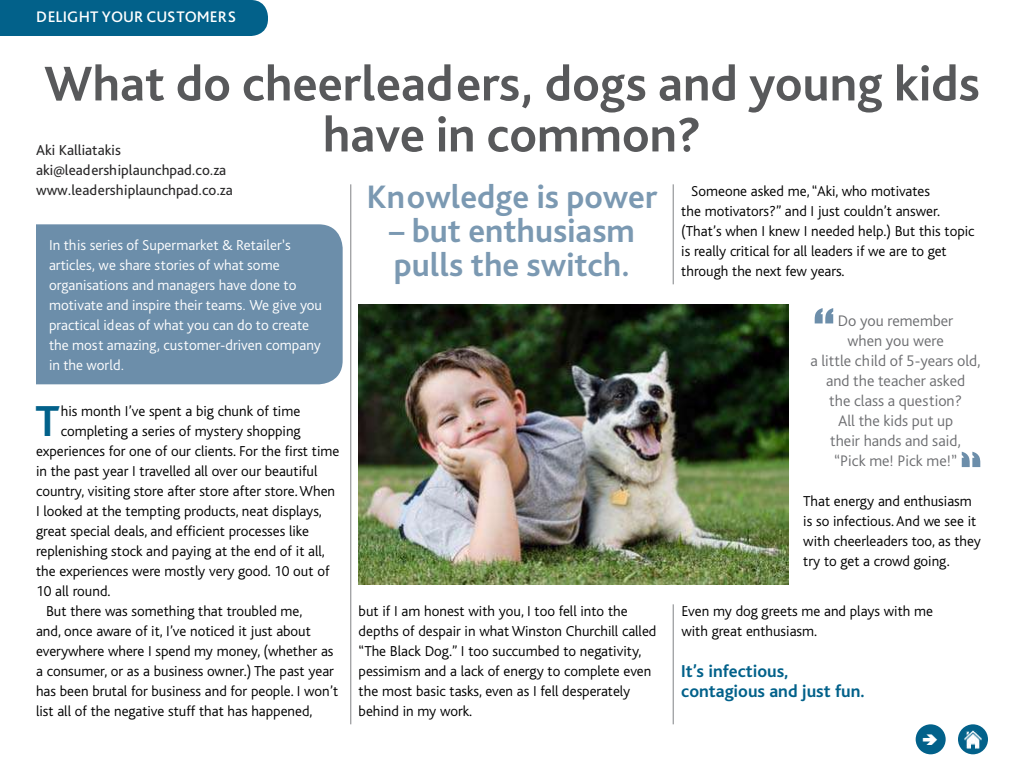
<style>
.page{position:relative;width:1024px;height:768px;background:#fff}
.page>*{position:absolute;margin:0;border:0;box-sizing:border-box;transform-origin:0 0}
.t1{font:60px "Impact";color:#6c8eaa}
.t2{font:700 51px/51px "Bliss Pro";color:#58595b;text-align:center}
.t3{font:700 45.3px "Bliss Pro";color:#02618a}
.t4{font:700 34px/34px "Bliss Pro";color:#7b99b2}
.t5{font:700 18px/20px "Bliss";color:#02618a}
.t6{font:300 16px/20px "Bliss Pro";color:#6d6e71;text-align:center}
.t7{font:500 16px "Bliss Pro";color:#fff}
.t8{font:300 15px/20px "Bliss";color:#000}
.t9{font:300 15px/20px "Bliss Pro";color:#fff}
.t10{font:15px/20px "Bliss Pro";color:#292829}
</style>
<div class="page">
<div style="left:36px;top:224px;width:307px;height:160px;background:#6c8eaa"></div>
<div style="left:916px;top:724px;width:30px;height:30px;background:#02618a;border-radius:50%"></div>
<div style="left:958px;top:724px;width:30px;height:30px;background:#02618a;border-radius:50%"></div>
<img style="left:964px;top:730px;width:18px;height:18px">
<div style="left:0;top:0;width:268px;height:36px;background:#02618a"></div>
<hr style="left:673px;top:604px;width:1px;height:120px;background:#808285">
<hr style="left:673px;top:184px;width:1px;height:100px;background:#808285">
<hr style="left:351px;top:184px;width:1px;height:540px;background:#808285">
<img style="left:359px;top:304px;width:429px;height:280px">
<p class="t7" style="left:36px;top:6px;width:202px">DELIGHT YOUR CUSTOMERS</p>
<h2 class="t2" style="left:44px;top:57px;width:937px">What do cheerleaders, dogs and young kids have in common?</h2>
<p class="t10" style="left:36px;top:140px;width:198px">Aki Kalliatakis aki@leadershiplaunchpad.co.za www.leadershiplaunchpad.co.za</p>
<h3 class="t4" style="left:367px;top:179px;width:292px">Knowledge is power</h3>
<h3 class="t4" style="left:389px;top:213px;width:247px">– but enthusiasm pulls the switch.</h3>
<p class="t8" style="left:681px;top:181px;width:295px;text-indent:10px">Someone asked me, “Aki, who motivates<br>the motivators?” and I just couldn’t answer. (That’s when I knew I needed help.) But this topic is really critical for all leaders if we are to get through the next few years.</p>
<p class="t6" style="left:810px;top:310px;width:172px">Do you remember<br>when you were<br>a little child of 5-years old, and the teacher asked<br>the class a question?<br>All the kids put up<br>their hands and said,<br>“Pick me! Pick me!”</p>
<p class="t8" style="left:803px;top:491px;width:179px">That energy and enthusiasm is so infectious. And we see it with cheerleaders too, as they try to get a crowd going.</p>
<p class="t8" style="left:681px;top:601px;width:253px">Even my dog greets me and plays with me with great enthusiasm.</p>
<p class="t5" style="left:681px;top:661px;width:185px">It’s infectious, contagious and just fun.</p>
<p class="t9" style="left:49px;top:234px;width:275px">In this series of Supermarket &amp; Retailer’s articles, we share stories of what some organisations and managers have done to motivate and inspire their teams. We give you practical ideas of what you can do to create the most amazing, customer-driven company in the world.</p>
<h1 class="t1" style="left:814px;top:285px;width:22px">“</h1>
<h3 class="t3" style="left:35px;top:393px;width:26px">T</h3>
<p class="t8" style="left:61px;top:401px;width:241px">his month I’ve spent a big chunk of time</p>
<p class="t8" style="left:61px;top:421px;width:241px">completing a series of mystery shopping</p>
<p class="t8" style="left:36px;top:441px;width:305px">experiences for one of our clients. For the first time</p>
<p class="t8" style="left:36px;top:461px;width:283px">in the past year I travelled all over our beautiful</p>
<p class="t8" style="left:36px;top:481px;width:301px">country, visiting store after store after store. When</p>
<p class="t8" style="left:36px;top:501px;width:287px">I looked at the tempting products, neat displays,</p>
<p class="t8" style="left:36px;top:521px;width:274px">great special deals, and efficient processes like</p>
<p class="t8" style="left:36px;top:541px;width:290px">replenishing stock and paying at the end of it all,</p>
<p class="t8" style="left:36px;top:561px;width:295px">the experiences were mostly very good. 10 out of</p>
<p class="t8" style="left:36px;top:581px;width:76px">10 all round.</p>
<p class="t8" style="left:46px;top:601px;width:258px">But there was something that troubled me,</p>
<p class="t8" style="left:36px;top:621px;width:276px">and, once aware of it, I’ve noticed it just about</p>
<p class="t8" style="left:36px;top:641px;width:299px">everywhere where I spend my money, (whether as</p>
<p class="t8" style="left:36px;top:661px;width:299px">a consumer, or as a business owner.) The past year</p>
<p class="t8" style="left:36px;top:681px;width:304px">has been brutal for business and for people. I won’t</p>
<p class="t8" style="left:36px;top:701px;width:278px">list all of the negative stuff that has happened,</p>
<p class="t8" style="left:359px;top:601px;width:299px">but if I am honest with you, I too fell into the depths of despair in what Winston Churchill called “The Black Dog.” I too succumbed to negativity, pessimism and a lack of energy to complete even the most basic tasks, even as I fell desperately behind in my work.</p>
</div>
